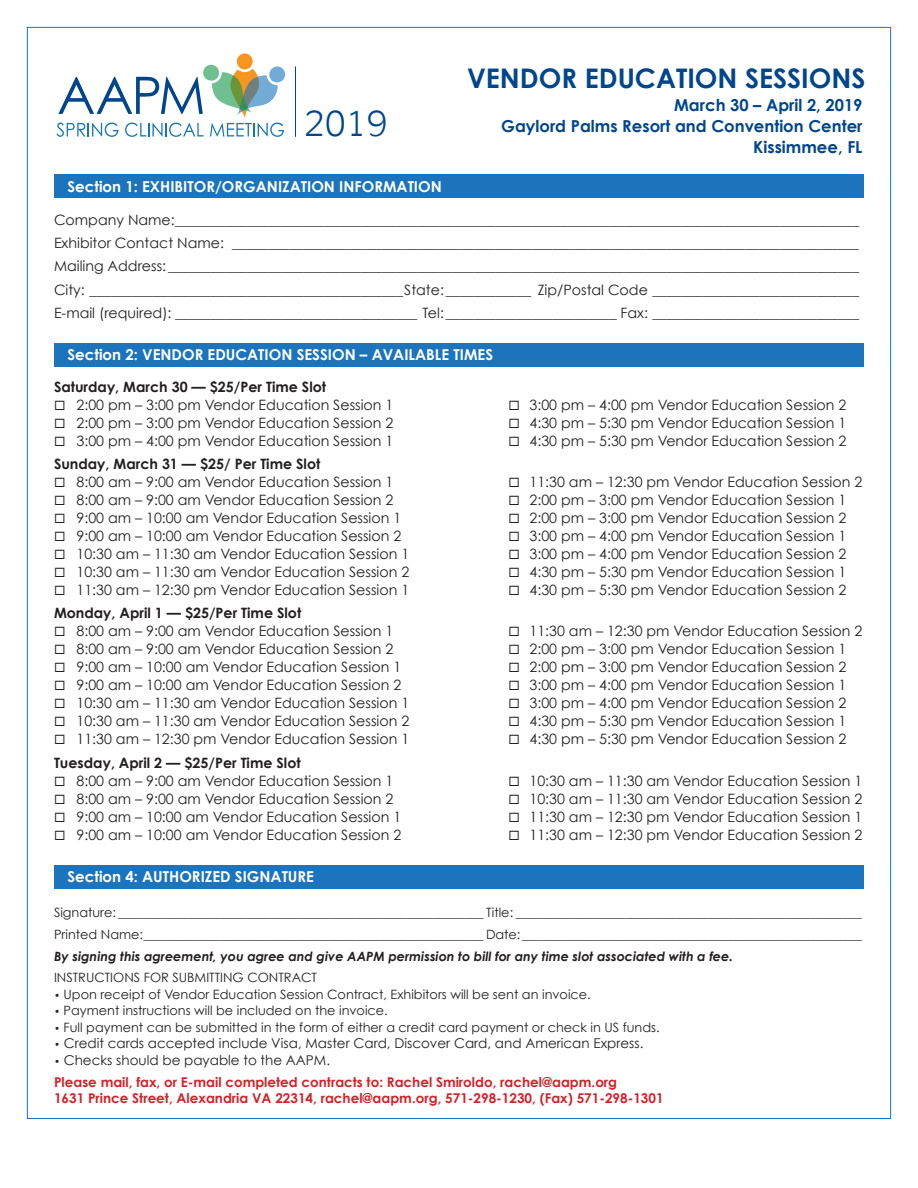
<style>
.page{position:relative;width:918px;height:1188px;background:#fff}
.page>*{position:absolute;margin:0;border:0;box-sizing:border-box;transform-origin:0 0}
.t1{font:300 35.85px "Muli";color:#01468c}
.t2{font:700 27px "Century Gothic";color:#01468c}
.t3{font:700 16.5px/21px "Century Gothic";color:#01468c;text-align:right}
.t4{font:700 15px "Century Gothic";color:#fff}
.t5{font:14.25px "Century Gothic";color:#231f20}
.t6{font:700 14.25px "Century Gothic";color:#231f20}
.t7{font:700 13.5px/16.5px "Century Gothic";color:#d2232a}
.t8{font:13.5px "Century Gothic";color:#231f20}
.t9{font:12.9px "Century Gothic";color:#231f20}
.t10{font:italic 700 12.9px "Century Gothic";color:#231f20}
.s1{font-size:10.05px}
</style>
<div class="page">
<div style="left:54px;top:175px;width:810px;height:23px;background:#1c75bc"></div>
<div style="left:54px;top:865px;width:810px;height:23px;background:#1c75bc"></div>
<div style="left:54px;top:343px;width:810px;height:23px;background:#1c75bc"></div>
<svg style="left:56px;top:53px;width:230px;height:84px"></svg>
<hr style="left:295px;top:67px;width:1px;height:70px;background:#01468c">
<p class="t2" style="left:467px;top:61px;width:400px">VENDOR EDUCATION SESSIONS</p>
<p class="t1" style="left:304px;top:101px;width:85px">2019</p>
<p class="t3" style="left:501px;top:94px;width:363px">March 30 – April 2, 2019<br>Gaylord Palms Resort and Convention Center<br>Kissimmee, FL</p>
<p class="t4" style="left:68px;top:177px;width:376px">Section 1: EXHIBITOR/ORGANIZATION INFORMATION</p>
<p class="t5" style="left:54px;top:211px;width:807px">Company Name:________________________________________________________________________________________________</p>
<p class="t5" style="left:54px;top:234px;width:807px">Exhibitor Contact Name: ________________________________________________________________________________________</p>
<p class="t5" style="left:54px;top:258px;width:807px">Mailing Address: _________________________________________________________________________________________________</p>
<p class="t5" style="left:54px;top:281px;width:807px">City: ____________________________________________State: ____________ Zip/Postal Code _____________________________</p>
<p class="t5" style="left:54px;top:304px;width:807px">E-mail (required): __________________________________ Tel: ________________________ Fax: _____________________________</p>
<p class="t4" style="left:68px;top:346px;width:427px">Section 2: VENDOR EDUCATION SESSION – AVAILABLE TIMES</p>
<p class="t6" style="left:54px;top:378px;width:274px">Saturday, March 30 — $25/Per Time Slot</p>
<p class="t5" style="left:54px;top:396px;width:341px">◻ 2:00 pm – 3:00 pm Vendor Education Session 1</p>
<p class="t5" style="left:508px;top:396px;width:339px">◻ 3:00 pm – 4:00 pm Vendor Education Session 2</p>
<p class="t5" style="left:54px;top:414px;width:341px">◻ 2:00 pm – 3:00 pm Vendor Education Session 2</p>
<p class="t5" style="left:508px;top:414px;width:339px">◻ 4:30 pm – 5:30 pm Vendor Education Session 1</p>
<p class="t5" style="left:54px;top:432px;width:341px">◻ 3:00 pm – 4:00 pm Vendor Education Session 1</p>
<p class="t5" style="left:508px;top:432px;width:339px">◻ 4:30 pm – 5:30 pm Vendor Education Session 2</p>
<p class="t6" style="left:54px;top:455px;width:268px">Sunday, March 31 — $25/ Per Time Slot</p>
<p class="t5" style="left:54px;top:473px;width:341px">◻ 8:00 am – 9:00 am Vendor Education Session 1</p>
<p class="t5" style="left:508px;top:473px;width:355px">◻ 11:30 am – 12:30 pm Vendor Education Session 2</p>
<p class="t5" style="left:54px;top:491px;width:341px">◻ 8:00 am – 9:00 am Vendor Education Session 2</p>
<p class="t5" style="left:508px;top:491px;width:339px">◻ 2:00 pm – 3:00 pm Vendor Education Session 1</p>
<p class="t5" style="left:54px;top:509px;width:349px">◻ 9:00 am – 10:00 am Vendor Education Session 1</p>
<p class="t5" style="left:508px;top:509px;width:339px">◻ 2:00 pm – 3:00 pm Vendor Education Session 2</p>
<p class="t5" style="left:54px;top:527px;width:349px">◻ 9:00 am – 10:00 am Vendor Education Session 2</p>
<p class="t5" style="left:508px;top:527px;width:339px">◻ 3:00 pm – 4:00 pm Vendor Education Session 1</p>
<p class="t5" style="left:54px;top:545px;width:357px">◻ 10:30 am – 11:30 am Vendor Education Session 1</p>
<p class="t5" style="left:508px;top:545px;width:339px">◻ 3:00 pm – 4:00 pm Vendor Education Session 2</p>
<p class="t5" style="left:54px;top:563px;width:357px">◻ 10:30 am – 11:30 am Vendor Education Session 2</p>
<p class="t5" style="left:508px;top:563px;width:339px">◻ 4:30 pm – 5:30 pm Vendor Education Session 1</p>
<p class="t5" style="left:54px;top:581px;width:357px">◻ 11:30 am – 12:30 pm Vendor Education Session 1</p>
<p class="t5" style="left:508px;top:581px;width:339px">◻ 4:30 pm – 5:30 pm Vendor Education Session 2</p>
<p class="t6" style="left:54px;top:604px;width:249px">Monday, April 1 — $25/Per Time Slot</p>
<p class="t5" style="left:54px;top:623px;width:341px">◻ 8:00 am – 9:00 am Vendor Education Session 1</p>
<p class="t5" style="left:508px;top:623px;width:355px">◻ 11:30 am – 12:30 pm Vendor Education Session 2</p>
<p class="t5" style="left:54px;top:641px;width:341px">◻ 8:00 am – 9:00 am Vendor Education Session 2</p>
<p class="t5" style="left:508px;top:641px;width:339px">◻ 2:00 pm – 3:00 pm Vendor Education Session 1</p>
<p class="t5" style="left:54px;top:659px;width:349px">◻ 9:00 am – 10:00 am Vendor Education Session 1</p>
<p class="t5" style="left:508px;top:659px;width:339px">◻ 2:00 pm – 3:00 pm Vendor Education Session 2</p>
<p class="t5" style="left:54px;top:677px;width:349px">◻ 9:00 am – 10:00 am Vendor Education Session 2</p>
<p class="t5" style="left:508px;top:677px;width:339px">◻ 3:00 pm – 4:00 pm Vendor Education Session 1</p>
<p class="t5" style="left:54px;top:695px;width:357px">◻ 10:30 am – 11:30 am Vendor Education Session 1</p>
<p class="t5" style="left:508px;top:695px;width:339px">◻ 3:00 pm – 4:00 pm Vendor Education Session 2</p>
<p class="t5" style="left:54px;top:713px;width:357px">◻ 10:30 am – 11:30 am Vendor Education Session 2</p>
<p class="t5" style="left:508px;top:713px;width:339px">◻ 4:30 pm – 5:30 pm Vendor Education Session 1</p>
<p class="t5" style="left:54px;top:731px;width:357px">◻ 11:30 am – 12:30 pm Vendor Education Session 1</p>
<p class="t5" style="left:508px;top:731px;width:339px">◻ 4:30 pm – 5:30 pm Vendor Education Session 2</p>
<p class="t6" style="left:54px;top:754px;width:248px">Tuesday, April 2 — $25/Per Time Slot</p>
<p class="t5" style="left:54px;top:772px;width:341px">◻ 8:00 am – 9:00 am Vendor Education Session 1</p>
<p class="t5" style="left:508px;top:772px;width:355px">◻ 10:30 am – 11:30 am Vendor Education Session 1</p>
<p class="t5" style="left:54px;top:790px;width:341px">◻ 8:00 am – 9:00 am Vendor Education Session 2</p>
<p class="t5" style="left:508px;top:790px;width:355px">◻ 10:30 am – 11:30 am Vendor Education Session 2</p>
<p class="t5" style="left:54px;top:808px;width:349px">◻ 9:00 am – 10:00 am Vendor Education Session 1</p>
<p class="t5" style="left:508px;top:808px;width:355px">◻ 11:30 am – 12:30 pm Vendor Education Session 1</p>
<p class="t5" style="left:54px;top:826px;width:349px">◻ 9:00 am – 10:00 am Vendor Education Session 2</p>
<p class="t5" style="left:508px;top:826px;width:355px">◻ 11:30 am – 12:30 pm Vendor Education Session 2</p>
<p class="t4" style="left:68px;top:867px;width:248px">Section 4: AUTHORIZED SIGNATURE</p>
<p class="t9" style="left:54px;top:904px;width:809px">Signature: _________________________________________________________ Title: ______________________________________________________</p>
<p class="t9" style="left:54px;top:926px;width:809px">Printed Name:_____________________________________________________ Date:_____________________________________________________</p>
<p class="t10" style="left:54px;top:948px;width:680px">By signing this agreement, you agree and give AAPM permission to bill for any time slot associated with a fee.</p>
<p class="t9" style="left:54px;top:970px;width:265px">INSTRUCTIONS FOR SUBMITTING CONTRACT</p>
<p class="t9" style="left:54px;top:986px;width:538px"><span class="s1">•</span> Upon receipt of Vendor Education Session Contract, Exhibitors will be sent an invoice.</p>
<p class="t9" style="left:54px;top:1003px;width:335px"><span class="s1">•</span> Payment instructions will be included on the invoice.</p>
<p class="t9" style="left:54px;top:1019px;width:607px"><span class="s1">•</span> Full payment can be submitted in the form of either a credit card payment or check in US funds.</p>
<p class="t8" style="left:54px;top:1035px;width:591px"><span class="s1">•</span> Credit cards accepted include Visa, Master Card, Discover Card, and American Express.</p>
<p class="t8" style="left:54px;top:1052px;width:278px"><span class="s1">•</span> Checks should be payable to the AAPM.</p>
<p class="t7" style="left:54px;top:1073px;width:611px">Please mail, fax, or E-mail completed contracts to: Rachel Smiroldo, rachel@aapm.org<br>1631 Prince Street, Alexandria VA 22314, rachel@aapm.org, 571-298-1230, (Fax) 571-298-1301</p>
</div>
